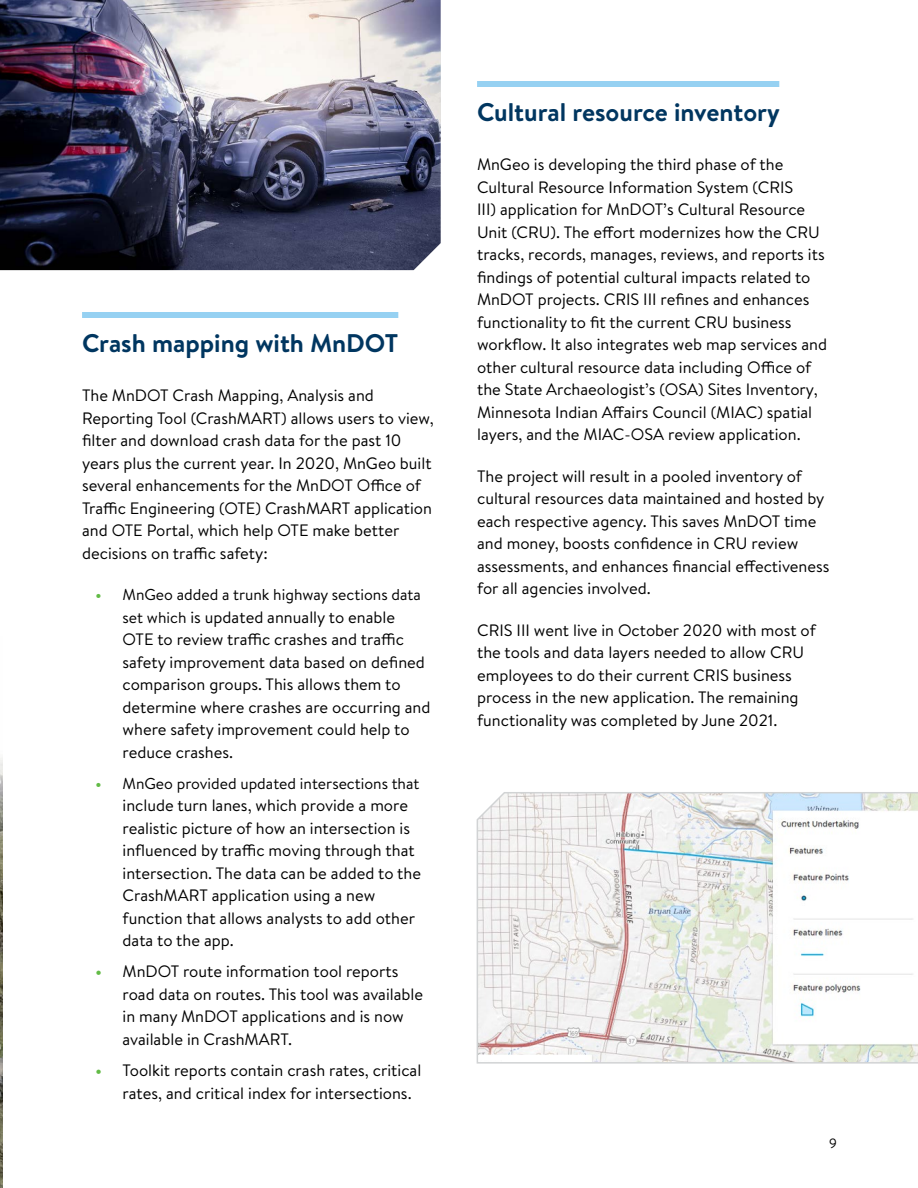
<style>
.page{position:relative;width:918px;height:1188px;background:#fff}
.page>*{position:absolute;margin:0;border:0;box-sizing:border-box;transform-origin:0 0}
.t1{font:700 25.5px "Brandon Text";color:#003660}
.t2{font:16.5px/22.5px "Brandon Text";color:#000}
.t3{font:15.75px "Brandon Text";color:#000}
.t4{font:13.5px "Brandon Text";color:#000}
.s1{font-weight:700;color:#62bb46}
.s2{font-size:15.75px}
</style>
<div class="page">
<img style="left:0;top:758px;width:2px;height:430px">
<div style="left:82px;top:312px;width:316px;height:6px;background:#96d1f2"></div>
<div style="left:477px;top:81px;width:302px;height:6px;background:#96d1f2"></div>
<img style="left:0;top:0;width:441px;height:270px">
<svg style="left:476px;top:792px;width:442px;height:272px"></svg>
<h4 class="t1" style="left:82px;top:325px;width:318px">Crash mapping with MnDOT</h4>
<p class="t2" style="left:82px;top:384px;width:353px">The MnDOT Crash Mapping, Analysis and Reporting Tool (CrashMART) allows users to view, filter and download crash data for the past 10 years plus the current year. In 2020, MnGeo built several enhancements for the MnDOT Office of Traffic Engineering (OTE) CrashMART application and OTE Portal, which help OTE make better decisions on traffic safety:</p>
<p class="t3" style="left:96px;top:584px;width:327px"><span class="s1">•</span> MnGeo added a trunk highway sections data</p>
<p class="t2" style="left:123px;top:605px;width:309px"><span class="s2">set which</span> is updated annually to enable<br>OTE to review traffic crashes and traffic safety improvement data based on defined comparison groups. This allows them to determine where crashes are occurring and where safety improvement could help to reduce crashes.</p>
<p class="t3" style="left:96px;top:773px;width:325px"><span class="s1">•</span> MnGeo provided updated intersections that</p>
<p class="t2" style="left:123px;top:794px;width:300px">include turn lanes, which provide a more realistic picture of how an intersection is influenced by traffic moving through that intersection. The data can be added to the CrashMART application using a new function that allows analysts to add other data to the app.</p>
<p class="t2" style="left:123px;top:960px;width:302px;text-indent:-27px"><span class="s1">•</span> MnDOT route information tool reports road data on routes. This tool was available in many MnDOT applications and is now available in CrashMART.</p>
<p class="t2" style="left:123px;top:1059px;width:300px;text-indent:-27px"><span class="s1">•</span> Toolkit reports contain crash rates, critical rates, and critical index for intersections.</p>
<h4 class="t1" style="left:477px;top:94px;width:304px">Cultural resource inventory</h4>
<p class="t2" style="left:477px;top:153px;width:352px">MnGeo is developing the third phase of the Cultural Resource Information System (CRIS<br>III) application for MnDOT’s Cultural Resource Unit (CRU). The effort modernizes how the CRU tracks, records, manages, reviews, and reports its findings of potential cultural impacts related to MnDOT projects. CRIS III refines and enhances functionality to fit the current CRU business workflow. It also integrates web map services and other cultural resource data including Office of the State Archaeologist’s (OSA) Sites Inventory, Minnesota Indian Affairs Council (MIAC) spatial layers, and the MIAC-OSA review application.</p>
<p class="t2" style="left:477px;top:464px;width:354px">The project will result in a pooled inventory of cultural resources data maintained and hosted by each respective agency. This saves MnDOT time and money, boosts confidence in CRU review assessments, and enhances financial effectiveness for all agencies involved.</p>
<p class="t2" style="left:477px;top:618px;width:340px">CRIS III went live in October 2020 with most of the tools and data layers needed to allow CRU employees to do their current CRIS business process in the new application. The remaining functionality was completed by June 2021.</p>
<p class="t4" style="left:829px;top:1134px;width:9px">9</p>
</div>
